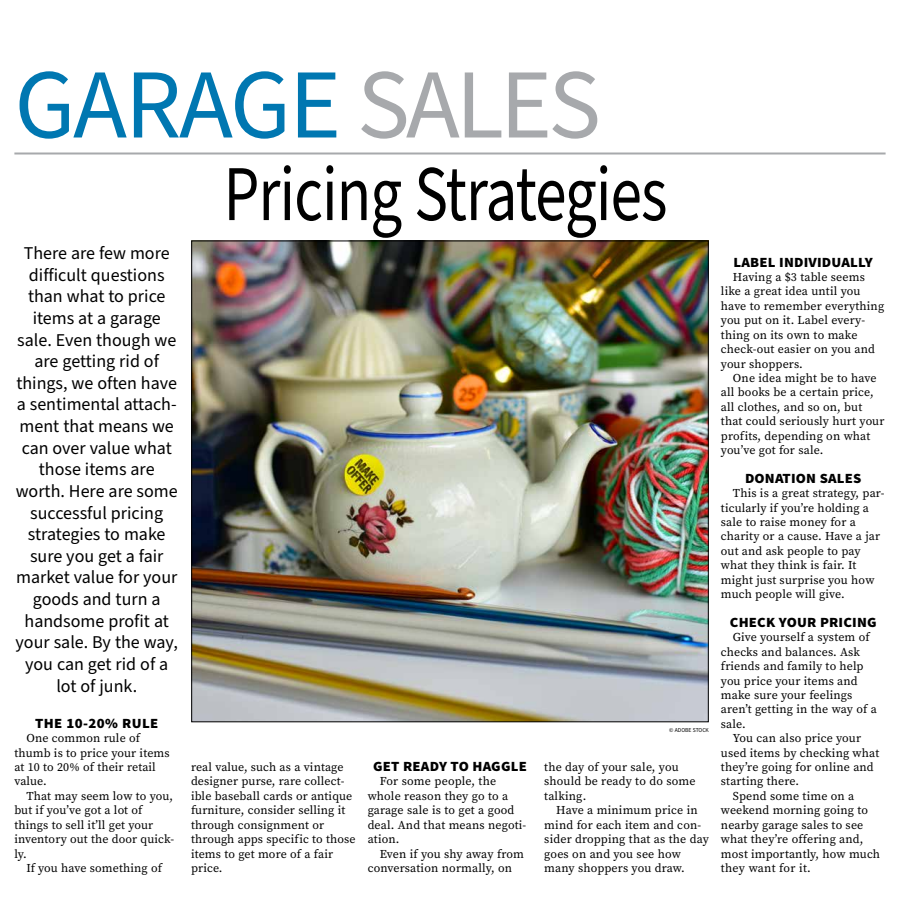
<style>
.page{position:relative;width:900px;height:908px;background:#fff}
.page>*{position:absolute;margin:0;border:0;box-sizing:border-box;transform-origin:0 0}
.t1{font:99px "Source Sans Pro";letter-spacing:-.03em;color:#0077b1}
.t2{font:79px "Source Sans Pro";letter-spacing:-.015em;color:#000;scale:.8 1}
.t3{font:18px/21.6px "Source Sans Pro";color:#000;text-align:center}
.t4{font:900 14px "Source Sans Pro";letter-spacing:.01em;color:#000;scale:1.05 1}
.t5{font:900 14px "Source Sans Pro";letter-spacing:.03em;color:#000;scale:1.05 1}
.t6{font:12px/14.4px "Source Serif Pro";letter-spacing:.01em;color:#000}
.t7{font:6px "Source Sans Pro";color:#000;scale:.95 1}
.s1{color:#a7a9ac}
</style>
<div class="page">
<hr style="left:14px;top:152px;width:872px;height:2px;background:#a7a9ac">
<img style="left:193px;top:242px;width:514px;height:477px">
<h1 class="t1" style="left:14px;top:38px;width:588px">GARAGE <span class="s1">SALES</span></h1>
<p class="t3" style="left:16px;top:243px;width:164px">There are few more difficult questions than what to price items at a garage sale. Even though we are getting rid of things, we often have a sentimental attach&shy;ment that means we can over value what those items are worth. Here are some successful pricing strategies to make sure you get a fair market value for your goods and turn a handsome profit at your sale. By the way, you can get rid of a lot of junk.</p>
<p class="t5" style="left:35px;top:713px;width:119px">THE 10-20% RULE</p>
<p class="t6" style="left:14px;top:730px;width:157px;text-indent:12px">One common rule of thumb is to price your items at 10 to 20% of their retail value.</p>
<p class="t6" style="left:14px;top:788px;width:161px;text-indent:12px">That may seem low to you, but if you’ve got a lot of things to sell it’ll get your inventory out the door quick&shy;ly.</p>
<p class="t6" style="left:26px;top:860px;width:137px">If you have something of</p>
<h2 class="t2" style="left:224px;top:141px;width:556px">Pricing Strategies</h2>
<p class="t6" style="left:191px;top:759px;width:166px">real value, such as a vintage designer purse, rare collect&shy;ible baseball cards or antique furniture, consider selling it through consignment or through apps specific to those items to get more of a fair price.</p>
<p class="t4" style="left:373px;top:756px;width:148px">GET READY TO HAGGLE</p>
<p class="t6" style="left:368px;top:774px;width:160px;text-indent:12px">For some people, the whole reason they go to a garage sale is to get a good deal. And that means negoti&shy;ation.</p>
<p class="t6" style="left:368px;top:846px;width:158px;text-indent:12px">Even if you shy away from conversation normally, on</p>
<p class="t7" style="left:669px;top:726px;width:43px">© ADOBE STOCK</p>
<p class="t6" style="left:544px;top:759px;width:153px">the day of your sale, you should be ready to do some talking.</p>
<p class="t6" style="left:544px;top:802px;width:166px;text-indent:12px">Have a minimum price in mind for each item and con&shy;sider dropping that as the day goes on and you see how many shoppers you draw.</p>
<p class="t4" style="left:734px;top:252px;width:134px">LABEL INDIVIDUALLY</p>
<p class="t6" style="left:721px;top:270px;width:165px;text-indent:12px">Having a $3 table seems like a great idea until you have to remember everything you put on it. Label every&shy;thing on its own to make check-out easier on you and your shoppers.</p>
<p class="t6" style="left:721px;top:370px;width:165px;text-indent:12px">One idea might be to have all books be a certain price, all clothes, and so on, but that could seriously hurt your profits, depending on what you’ve got for sale.</p>
<p class="t4" style="left:745px;top:468px;width:112px">DONATION SALES</p>
<p class="t6" style="left:721px;top:486px;width:165px;text-indent:12px">This is a great strategy, par&shy;ticularly if you’re holding a sale to raise money for a charity or a cause. Have a jar out and ask people to pay what they think is fair. It might just surprise you how much people will give.</p>
<p class="t4" style="left:730px;top:612px;width:141px">CHECK YOUR PRICING</p>
<p class="t6" style="left:721px;top:630px;width:157px;text-indent:12px">Give yourself a system of checks and balances. Ask friends and family to help you price your items and make sure your feelings aren’t getting in the way of a sale.</p>
<p class="t6" style="left:733px;top:730px;width:130px">You can also price your</p>
<p class="t6" style="left:721px;top:745px;width:160px">used items by checking what</p>
<p class="t6" style="left:721px;top:759px;width:154px">they’re going for online and</p>
<p class="t6" style="left:721px;top:774px;width:80px">starting there.</p>
<p class="t6" style="left:733px;top:788px;width:123px">Spend some time on a</p>
<p class="t6" style="left:721px;top:802px;width:149px">weekend morning going to</p>
<p class="t6" style="left:721px;top:817px;width:144px">nearby garage sales to see</p>
<p class="t6" style="left:721px;top:831px;width:144px">what they’re offering and,</p>
<p class="t6" style="left:721px;top:846px;width:161px">most importantly, how much</p>
<p class="t6" style="left:721px;top:860px;width:91px">they want for it.</p>
</div>
